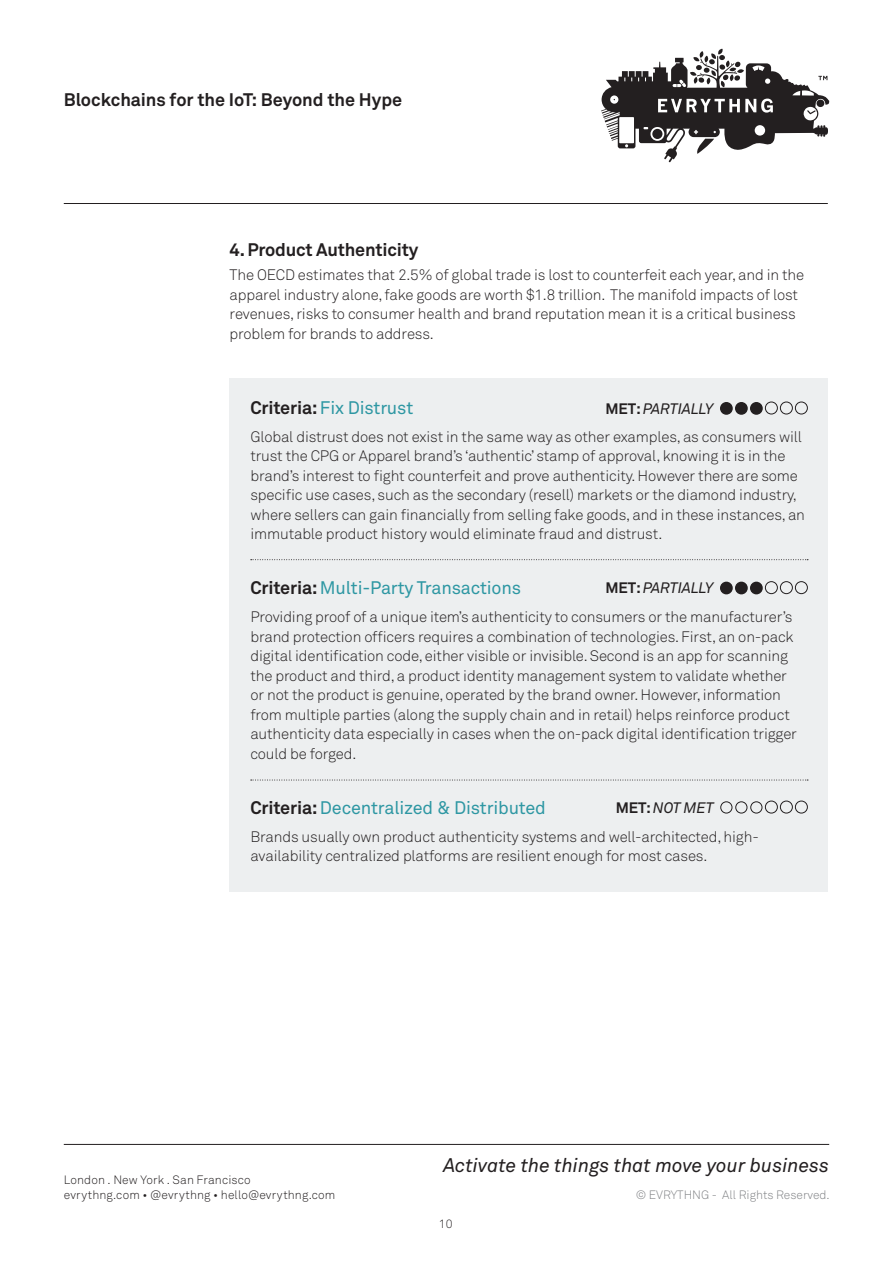
<style>
.page{position:relative;width:893px;height:1263px;background:#fff}
.page>*{position:absolute;margin:0;border:0;box-sizing:border-box;transform-origin:0 0}
.t1{font:italic 19.5px "Akkurat Std";color:#231f20}
.t2{font:18px "Akkurat Std";letter-spacing:-.01em;color:#2e97a3}
.t3{font:700 18px "Akkurat Std";letter-spacing:-.01em;color:#231f20}
.t4{font:300 15px/19.5px "Akkurat Std";letter-spacing:-.01em;color:#231f20}
.t5{font:italic 15px "Akkurat Std";letter-spacing:-.01em;color:#231f20}
.t6{font:300 12px/15px "Akkurat Std";letter-spacing:.01em;color:#231f20}
.t7{font:300 12px "Akkurat Std";color:#808285}
.s1{font-weight:700;color:#231f20}
.s2{font-weight:700;font-style:normal}
</style>
<div class="page">
<hr style="left:64px;top:203px;width:764px;height:1px;background:#231f20">
<svg style="left:601px;top:49px;width:229px;height:113px"></svg>
<hr style="left:64px;top:1144px;width:765px;height:1px;background:#231f20">
<div style="left:230px;top:378px;width:598px;height:513px;background:#edeff0"></div>
<svg style="left:251px;top:559px;width:557px;height:1px"></svg>
<svg style="left:251px;top:780px;width:557px;height:1px"></svg>
<div style="left:721px;top:403px;width:11px;height:11px;background:#231f20;border-radius:50%"></div>
<div style="left:720px;top:402px;width:13px;height:13px;border:2px solid #231f20;border-radius:50%"></div>
<div style="left:736px;top:403px;width:11px;height:11px;background:#231f20;border-radius:50%"></div>
<div style="left:735px;top:402px;width:13px;height:13px;border:2px solid #231f20;border-radius:50%"></div>
<div style="left:751px;top:403px;width:11px;height:11px;background:#231f20;border-radius:50%"></div>
<div style="left:750px;top:402px;width:13px;height:13px;border:2px solid #231f20;border-radius:50%"></div>
<div style="left:765px;top:402px;width:13px;height:12px;border:1px solid #231f20;border-radius:50%"></div>
<div style="left:780px;top:402px;width:13px;height:12px;border:1px solid #231f20;border-radius:50%"></div>
<div style="left:795px;top:402px;width:13px;height:12px;border:1px solid #231f20;border-radius:50%"></div>
<div style="left:721px;top:582px;width:11px;height:12px;background:#231f20;border-radius:50%"></div>
<div style="left:720px;top:582px;width:13px;height:12px;border:2px solid #231f20;border-radius:50%"></div>
<div style="left:736px;top:582px;width:11px;height:12px;background:#231f20;border-radius:50%"></div>
<div style="left:735px;top:582px;width:13px;height:12px;border:2px solid #231f20;border-radius:50%"></div>
<div style="left:751px;top:582px;width:11px;height:12px;background:#231f20;border-radius:50%"></div>
<div style="left:750px;top:582px;width:13px;height:12px;border:2px solid #231f20;border-radius:50%"></div>
<div style="left:765px;top:581px;width:13px;height:13px;border:1px solid #231f20;border-radius:50%"></div>
<div style="left:780px;top:581px;width:13px;height:13px;border:1px solid #231f20;border-radius:50%"></div>
<div style="left:795px;top:581px;width:13px;height:13px;border:1px solid #231f20;border-radius:50%"></div>
<div style="left:720px;top:801px;width:12px;height:12px;border:1px solid #231f20;border-radius:50%"></div>
<div style="left:735px;top:801px;width:12px;height:12px;border:1px solid #231f20;border-radius:50%"></div>
<div style="left:750px;top:801px;width:12px;height:12px;border:1px solid #231f20;border-radius:50%"></div>
<div style="left:765px;top:801px;width:13px;height:12px;border:1px solid #231f20;border-radius:50%"></div>
<div style="left:780px;top:801px;width:13px;height:12px;border:1px solid #231f20;border-radius:50%"></div>
<div style="left:795px;top:801px;width:13px;height:12px;border:1px solid #231f20;border-radius:50%"></div>
<p class="t3" style="left:64px;top:88px;width:340px">Blockchains for the IoT: Beyond the Hype</p>
<p class="t3" style="left:230px;top:239px;width:190px">4. Product Authenticity</p>
<p class="t4" style="left:230px;top:265px;width:576px">The OECD estimates that 2.5% of global trade is lost to counterfeit each year, and in the apparel industry alone, fake goods are worth $1.8 trillion. The manifold impacts of lost revenues, risks to consumer health and brand reputation mean it is a critical business problem for brands to address.</p>
<p class="t2" style="left:250px;top:397px;width:164px"><span class="s1">Criteria:</span> Fix Distrust</p>
<p class="t4" style="left:250px;top:427px;width:556px">Global distrust does not exist in the same way as other examples, as consumers will trust the CPG or Apparel brand’s ‘authentic’ stamp of approval, knowing it is in the brand’s interest to fight counterfeit and prove authenticity. However there are some specific use cases, such as the secondary (resell) markets or the diamond industry, where sellers can gain financially from selling fake goods, and in these instances, an immutable product history would eliminate fraud and distrust.</p>
<p class="t2" style="left:250px;top:577px;width:272px"><span class="s1">Criteria:</span> Multi-Party Transactions</p>
<p class="t4" style="left:250px;top:607px;width:548px">Providing proof of a unique item’s authenticity to consumers or the manufacturer’s brand protection officers requires a combination of technologies. First, an on-pack digital identification code, either visible or invisible. Second is an app for scanning the product and third, a product identity management system to validate whether or not the product is genuine, operated by the brand owner. However, information from multiple parties (along the supply chain and in retail) helps reinforce product authenticity data especially in cases when the on-pack digital identification trigger could be forged.</p>
<p class="t2" style="left:250px;top:797px;width:297px"><span class="s1">Criteria:</span> Decentralized &amp; Distributed</p>
<p class="t4" style="left:250px;top:827px;width:510px">Brands usually own product authenticity systems and well-architected, high&shy;availability centralized platforms are resilient enough for most cases.</p>
<p class="t5" style="left:605px;top:400px;width:109px"><span class="s2">MET:</span> PARTIALLY</p>
<p class="t5" style="left:605px;top:579px;width:109px"><span class="s2">MET:</span> PARTIALLY</p>
<p class="t5" style="left:616px;top:799px;width:100px"><span class="s2">MET:</span> NOT MET</p>
<p class="t6" style="left:64px;top:1172px;width:273px">London . New York . San Francisco<br>evrythng.com • @evrythng • hello@evrythng.com</p>
<h1 class="t1" style="left:443px;top:1154px;width:387px">Activate the things that move your business</h1>
<p class="t6" style="left:439px;top:1216px;width:15px">10</p>
<p class="t7" style="left:636px;top:1187px;width:196px">© EVRYTHNG - All Rights Reserved.</p>
</div>
